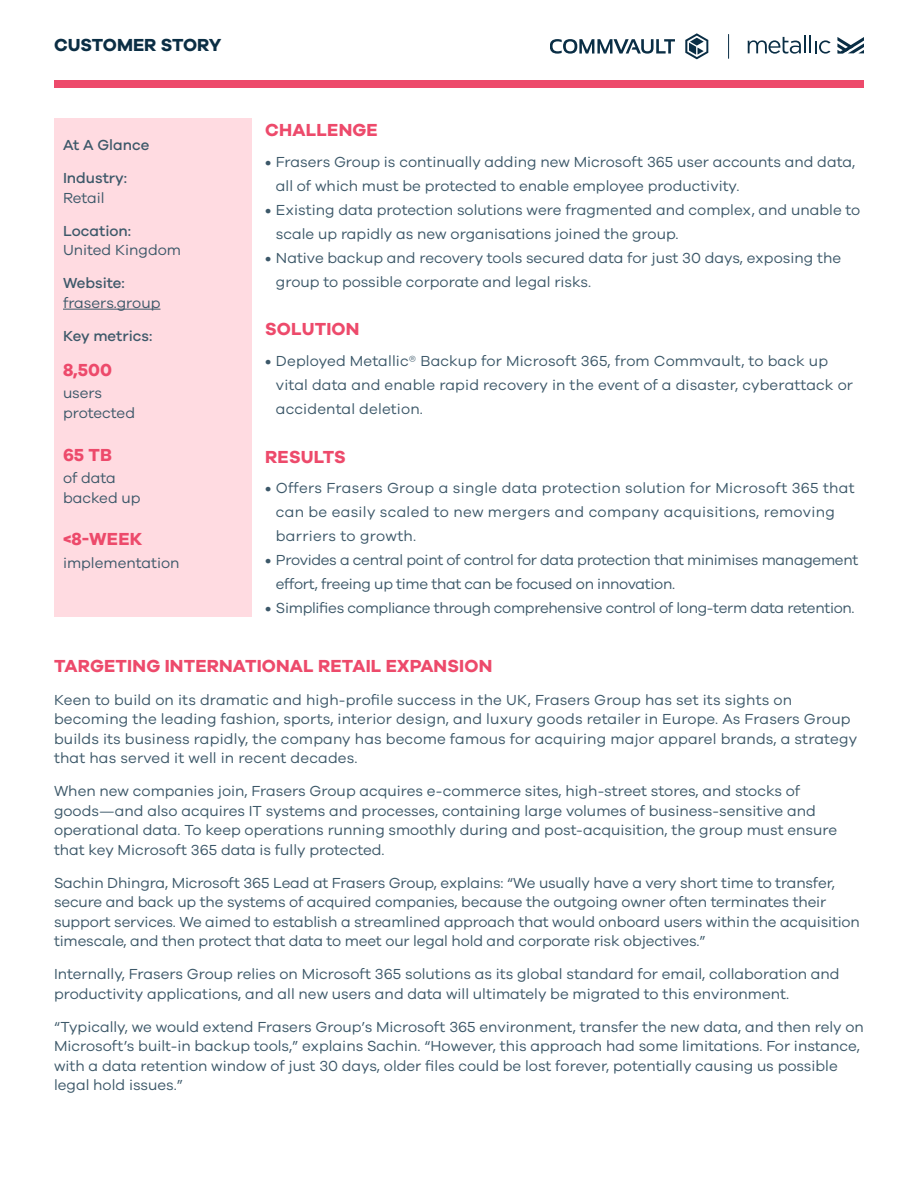
<style>
.page{position:relative;width:918px;height:1188px;background:#fff}
.page>*{position:absolute;margin:0;border:0;box-sizing:border-box;transform-origin:0 0}
.Raspberry_Header{font:700 18px "Galano Grotesque";letter-spacing:.01em;color:#ed4a6b}
.t1{font:700 18px "Galano Grotesque";color:#0b2e44}
.Body_Copy{font:700 18px "Galano Grotesque";color:#ed4a6b}
.Body_Copy-2{font:15px/19.5px "Galano Grotesque";color:#3c5869}
.Body_Copy-3{font:15px/24px "Galano Grotesque";letter-spacing:-.02em;color:#3c5869}
.Body_Copy-4{font:15px/24px "Galano Grotesque";letter-spacing:.02em;color:#3c5869}
.Body_Copy-5{font:500 15px/19.5px "Galano Grotesque";color:#3c5869}
.s1{font-weight:400}
.s2{font-weight:500}
</style>
<div class="page">
<div style="left:54px;top:80px;width:810px;height:8px;background:#ed4a6b"></div>
<div style="left:54px;top:118px;width:198px;height:499px;background:#ffdbe1"></div>
<hr style="left:63px;top:309px;width:97px;height:1px;background:#3c5869">
<svg style="left:550px;top:39px;width:125px;height:15px"></svg>
<svg style="left:685px;top:33px;width:23px;height:26px"></svg>
<svg style="left:728px;top:34px;width:1px;height:24px"></svg>
<svg style="left:837px;top:37px;width:27px;height:16px"></svg>
<svg style="left:748px;top:35px;width:83px;height:19px"></svg>
<p class="t1" style="left:54px;top:34px;width:169px">CUSTOMER STORY</p>
<p class="Body_Copy-5" style="left:63px;top:135px;width:88px">At A Glance</p>
<p class="Body_Copy-5" style="left:63px;top:168px;width:66px">Industry:<br><span class="s1">Retail</span></p>
<p class="Body_Copy-2" style="left:63px;top:220px;width:120px"><span class="s2">Location:<br></span>United Kingdom</p>
<p class="Body_Copy-2" style="left:63px;top:273px;width:99px"><span class="s2">Website: </span>frasers.group</p>
<p class="Body_Copy-5" style="left:63px;top:325px;width:91px">Key metrics:</p>
<p class="Body_Copy" style="left:63px;top:359px;width:51px">8,500</p>
<p class="Body_Copy-2" style="left:63px;top:383px;width:74px">users protected</p>
<p class="Raspberry_Header" style="left:63px;top:443px;width:51px">65 TB</p>
<p class="Body_Copy-2" style="left:63px;top:468px;width:79px">of data backed up</p>
<p class="Raspberry_Header" style="left:63px;top:528px;width:81px">&lt;8-WEEK</p>
<p class="Body_Copy-2" style="left:63px;top:552px;width:118px">implementation</p>
<p class="Raspberry_Header" style="left:265px;top:119px;width:114px">CHALLENGE</p>
<p class="Body_Copy-2" style="left:276px;top:149px;width:581px;line-height:24px;text-indent:-11px"><span class="s2">•</span> Frasers Group is continually adding new Microsoft 365 user accounts and data, all of which must be protected to enable employee productivity.</p>
<p class="Body_Copy-2" style="left:276px;top:197px;width:586px;line-height:24px;text-indent:-11px"><span class="s2">•</span> Existing data protection solutions were fragmented and complex, and unable to scale up rapidly as new organisations joined the group.</p>
<p class="Body_Copy-2" style="left:276px;top:245px;width:567px;line-height:24px;text-indent:-11px"><span class="s2">•</span> Native backup and recovery tools secured data for just 30 days, exposing the group to possible corporate and legal risks.</p>
<p class="Raspberry_Header" style="left:265px;top:318px;width:96px">SOLUTION</p>
<p class="Body_Copy-2" style="left:276px;top:349px;width:579px;line-height:24px;text-indent:-11px"><span class="s2">•</span> Deployed Metallic® Backup for Microsoft 365, from Commvault, to back up vital data and enable rapid recovery in the event of a disaster, cyberattack or accidental deletion.</p>
<p class="Raspberry_Header" style="left:265px;top:445px;width:82px">RESULTS</p>
<p class="Body_Copy-4" style="left:276px;top:476px;width:580px;text-indent:-11px"><span class="s2">•</span> Offers Frasers Group a single data protection solution for Microsoft 365 that can be easily scaled to new mergers and company acquisitions, removing barriers to growth.</p>
<p class="Body_Copy-3" style="left:276px;top:548px;width:584px;text-indent:-11px"><span class="s2">•</span> Provides a central point of control for data protection that minimises management effort, freeing up time that can be focused on innovation.</p>
<p class="Body_Copy-3" style="left:265px;top:596px;width:591px"><span class="s2">•</span> Simplifies compliance through comprehensive control of long-term data retention.</p>
<p class="Raspberry_Header" style="left:54px;top:654px;width:440px">TARGETING INTERNATIONAL RETAIL EXPANSION</p>
<p class="Body_Copy-2" style="left:54px;top:689px;width:805px">Keen to build on its dramatic and high-profile success in the UK, Frasers Group has set its sights on becoming the leading fashion, sports, interior design, and luxury goods retailer in Europe. As Frasers Group builds its business rapidly, the company has become famous for acquiring major apparel brands, a strategy that has served it well in recent decades.</p>
<p class="Body_Copy-2" style="left:54px;top:781px;width:785px">When new companies join, Frasers Group acquires e-commerce sites, high-street stores, and stocks of goods—and also acquires IT systems and processes, containing large volumes of business-sensitive and operational data. To keep operations running smoothly during and post-acquisition, the group must ensure that key Microsoft 365 data is fully protected.</p>
<p class="Body_Copy-2" style="left:54px;top:872px;width:807px">Sachin Dhingra, Microsoft 365 Lead at Frasers Group, explains: “We usually have a very short time to transfer, secure and back up the systems of acquired companies, because the outgoing owner often terminates their support services. We aimed to establish a streamlined approach that would onboard users within the acquisition timescale, and then protect that data to meet our legal hold and corporate risk objectives.”</p>
<p class="Body_Copy-2" style="left:54px;top:964px;width:787px">Internally, Frasers Group relies on Microsoft 365 solutions as its global standard for email, collaboration and productivity applications, and all new users and data will ultimately be migrated to this environment.</p>
<p class="Body_Copy-2" style="left:54px;top:1016px;width:811px">“Typically, we would extend Frasers Group’s Microsoft 365 environment, transfer the new data, and then rely on Microsoft’s built-in backup tools,” explains Sachin. “However, this approach had some limitations. For instance, with a data retention window of just 30 days, older files could be lost forever, potentially causing us possible legal hold issues.”</p>
</div>
